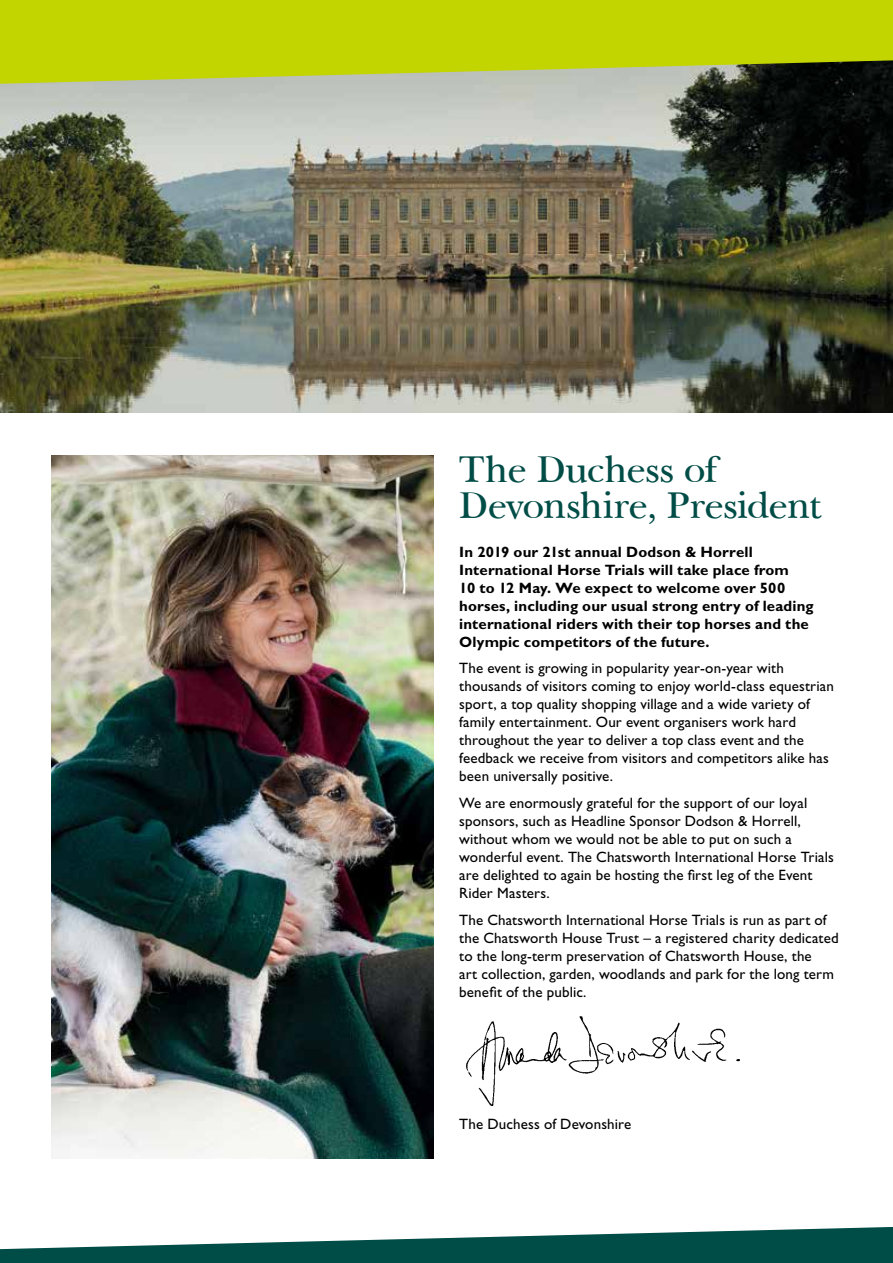
<style>
.page{position:relative;width:893px;height:1263px;background:#fff}
.page>*{position:absolute;margin:0;border:0;box-sizing:border-box;transform-origin:0 0}
.t1{font:39px/36px "New Baskerville";letter-spacing:-.01em;color:#004c46}
.t2{font:15px/18px "Gill Sans";letter-spacing:.01em;color:#000}
.t3{font:700 15px/18px "Gill Sans";letter-spacing:.01em;color:#000}
</style>
<div class="page">
<img style="left:0;top:84px;width:893px;height:328px">
<img style="left:51px;top:455px;width:383px;height:703px">
<svg style="left:0;top:1227px;width:893px;height:36px"></svg>
<img style="left:466px;top:1016px;width:274px;height:89px">
<svg style="left:0;top:0;width:893px;height:84px;background:#b8c912"></svg>
<h1 class="t1" style="left:459px;top:451px;width:363px">The Duchess of<br>Devonshire, President</h1>
<p class="t3" style="left:459px;top:543px;width:356px">In 2019 our 21st annual Dodson &amp; Horrell International Horse Trials will take place from<br>10 to 12 May. We expect to welcome over 500 horses, including our usual strong entry of leading international riders with their top horses and the Olympic competitors of the future.</p>
<p class="t2" style="left:459px;top:659px;width:376px">The event is growing in popularity year-on-year with thousands of visitors coming to enjoy world-class equestrian sport, a top quality shopping village and a wide variety of family entertainment. Our event organisers work hard throughout the year to deliver a top class event and the feedback we receive from visitors and competitors alike has been universally positive.</p>
<p class="t2" style="left:459px;top:794px;width:376px">We are enormously grateful for the support of our loyal sponsors, such as Headline Sponsor Dodson &amp; Horrell, without whom we would not be able to put on such a wonderful event. The Chatsworth International Horse Trials are delighted to again be hosting the first leg of the Event Rider Masters.</p>
<p class="t2" style="left:459px;top:910px;width:381px">The Chatsworth International Horse Trials is run as part of the Chatsworth House Trust – a registered charity dedicated to the long-term preservation of Chatsworth House, the<br>art collection, garden, woodlands and park for the long term benefit of the public.</p>
<p class="t2" style="left:459px;top:1115px;width:173px">The Duchess of Devonshire</p>
</div>
